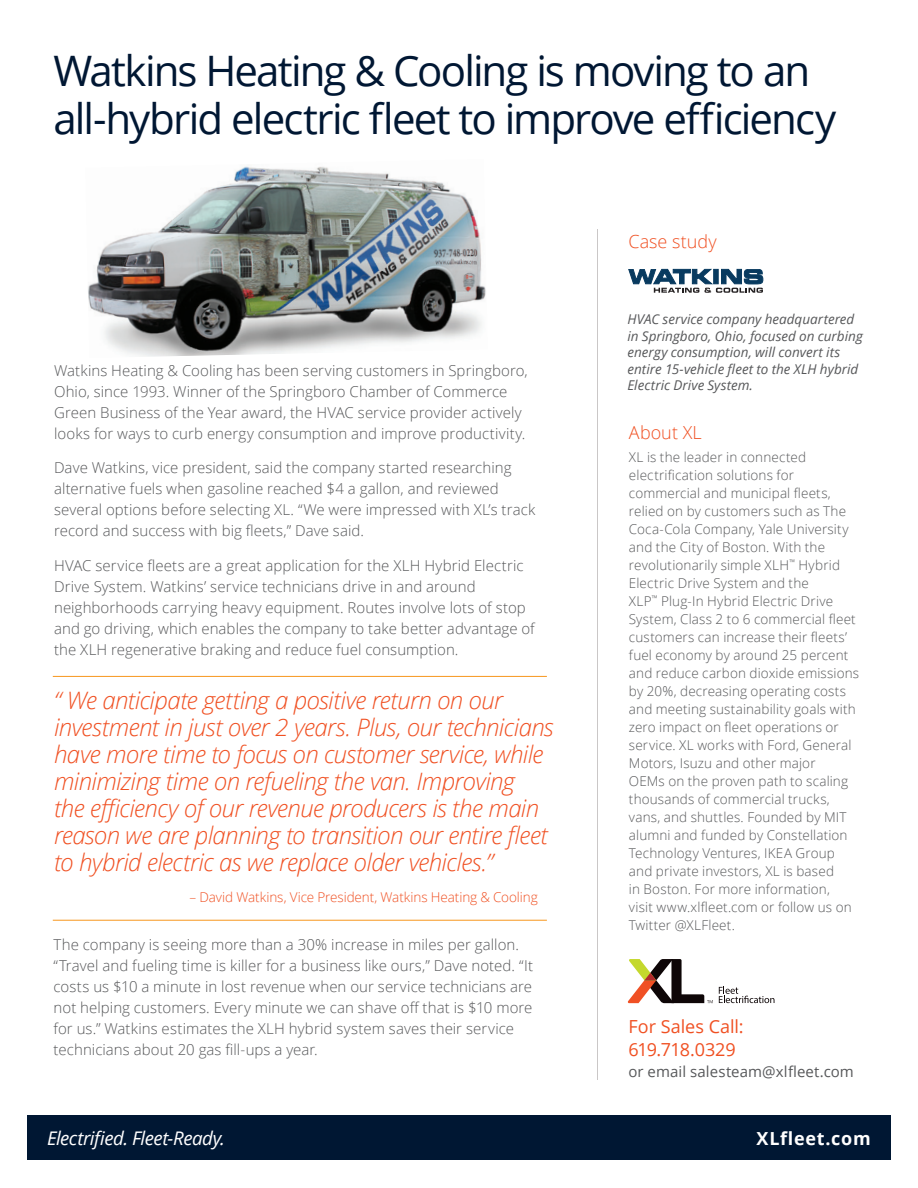
<style>
.page{position:relative;width:918px;height:1188px;background:#fff}
.page>*{position:absolute;margin:0;border:0;box-sizing:border-box;transform-origin:0 0}
.t1{font:42px/48px "Open Sans";letter-spacing:-.045em;color:#001733}
.t2{font:italic 300 24px/27px "Open Sans";letter-spacing:-.025em;color:#f05022}
.t3{font:italic 18.75px "Open Sans";letter-spacing:-.03em;color:#fff}
.t4{font:18px/22.5px "Open Sans";letter-spacing:-.005em;color:#f05022}
.t5{font:300 18px "Open Sans";color:#f05022}
.t6{font:700 18px "Open Sans";letter-spacing:.04em;color:#fff}
.t7{font:300 15px/21px "Open Sans";letter-spacing:.005em;color:#57585a}
.t8{font:15px "Open Sans";letter-spacing:.005em;color:#57585a}
.t9{font:300 13.5px/18px "Open Sans";letter-spacing:.01em;color:#57585a}
.t10{font:italic 13.5px/16.5px "Open Sans";color:#57585a}
.t11{font:300 13.5px "Open Sans";letter-spacing:-.005em;color:#f05022}
</style>
<div class="page">
<hr style="left:597px;top:230px;width:1px;height:850px;background:#cac7c7">
<svg style="left:719px;top:987px;width:55px;height:16px"></svg>
<svg style="left:627px;top:959px;width:86px;height:44px"></svg>
<div style="left:27px;top:1116px;width:864px;height:44px;background:#001733"></div>
<img style="left:88px;top:166px;width:398px;height:191px">
<hr style="left:53px;top:676px;width:494px;height:1px;background:#f7971d">
<hr style="left:53px;top:920px;width:494px;height:1px;background:#f7971d">
<svg style="left:628px;top:269px;width:135px;height:24px"></svg>
<h1 class="t1" style="left:54px;top:45px;width:784px">Watkins Heating &amp; Cooling is moving to an all-hybrid electric fleet to improve efficiency</h1>
<p class="t7" style="left:54px;top:360px;width:475px">Watkins Heating &amp; Cooling has been serving customers in Springboro, Ohio, since 1993. Winner of the Springboro Chamber of Commerce Green Business of the Year award, the HVAC service provider actively looks for ways to curb energy consumption and improve productivity.</p>
<p class="t7" style="left:54px;top:457px;width:483px">Dave Watkins, vice president, said the company started researching alternative fuels when gasoline reached $4 a gallon, and reviewed several options before selecting XL. “We were impressed with XL’s track record and success with big fleets,” Dave said.</p>
<p class="t7" style="left:54px;top:555px;width:482px">HVAC service fleets are a great application for the XLH Hybrid Electric Drive System. Watkins’ service technicians drive in and around neighborhoods carrying heavy equipment. Routes involve lots of stop and go driving, which enables the company to take better advantage of the XLH regenerative braking and reduce fuel consumption.</p>
<p class="t2" style="left:54px;top:686px;width:501px">“ We anticipate getting a positive return on our investment in just over 2 years. Plus, our technicians have more time to focus on customer service, while minimizing time on refueling the van. Improving<br>the efficiency of our revenue producers is the main reason we are planning to transition our entire fleet to hybrid electric as we replace older vehicles.”</p>
<p class="t11" style="left:190px;top:888px;width:350px">– David Watkins, Vice President, Watkins Heating &amp; Cooling</p>
<p class="t7" style="left:54px;top:934px;width:481px">The company is seeing more than a 30% increase in miles per gallon. “Travel and fueling time is killer for a business like ours,” Dave noted. “It costs us $10 a minute in lost revenue when our service technicians are not helping customers. Every minute we can shave off that is $10 more for us.” Watkins estimates the XLH hybrid system saves their service technicians about 20 gas fill-ups a year.</p>
<p class="t5" style="left:628px;top:229px;width:90px">Case study</p>
<p class="t10" style="left:627px;top:311px;width:237px">HVAC service company headquartered in Springboro, Ohio, focused on curbing energy consumption, will convert its entire 15-vehicle fleet to the XLH hybrid Electric Drive System.</p>
<p class="t5" style="left:629px;top:420px;width:74px">About XL</p>
<p class="t9" style="left:629px;top:448px;width:232px">XL is the leader in connected electrification solutions for commercial and municipal fleets, relied on by customers such as The Coca-Cola Company, Yale University and the City of Boston. With the revolutionarily simple XLH<sup>™</sup> Hybrid Electric Drive System and the<br>XLP<sup>™</sup> Plug-In Hybrid Electric Drive System, Class 2 to 6 commercial fleet customers can increase their fleets’ fuel economy by around 25 percent and reduce carbon dioxide emissions by 20%, decreasing operating costs and meeting sustainability goals with zero impact on fleet operations or service. XL works with Ford, General Motors, Isuzu and other major<br>OEMs on the proven path to scaling thousands of commercial trucks, vans, and shuttles. Founded by MIT alumni and funded by Constellation Technology Ventures, IKEA Group and private investors, XL is based<br>in Boston. For more information,<br>visit www.xlfleet.com or follow us on Twitter @XLFleet.</p>
<p class="t4" style="left:628px;top:1015px;width:117px">For Sales Call:<br>619.718.0329</p>
<p class="t8" style="left:628px;top:1061px;width:227px">or email salesteam@xlfleet.com</p>
<p class="t3" style="left:47px;top:1125px;width:179px">Electrified. Fleet-Ready.</p>
<p class="t6" style="left:757px;top:1125px;width:116px">XLfleet.com</p>
</div>
